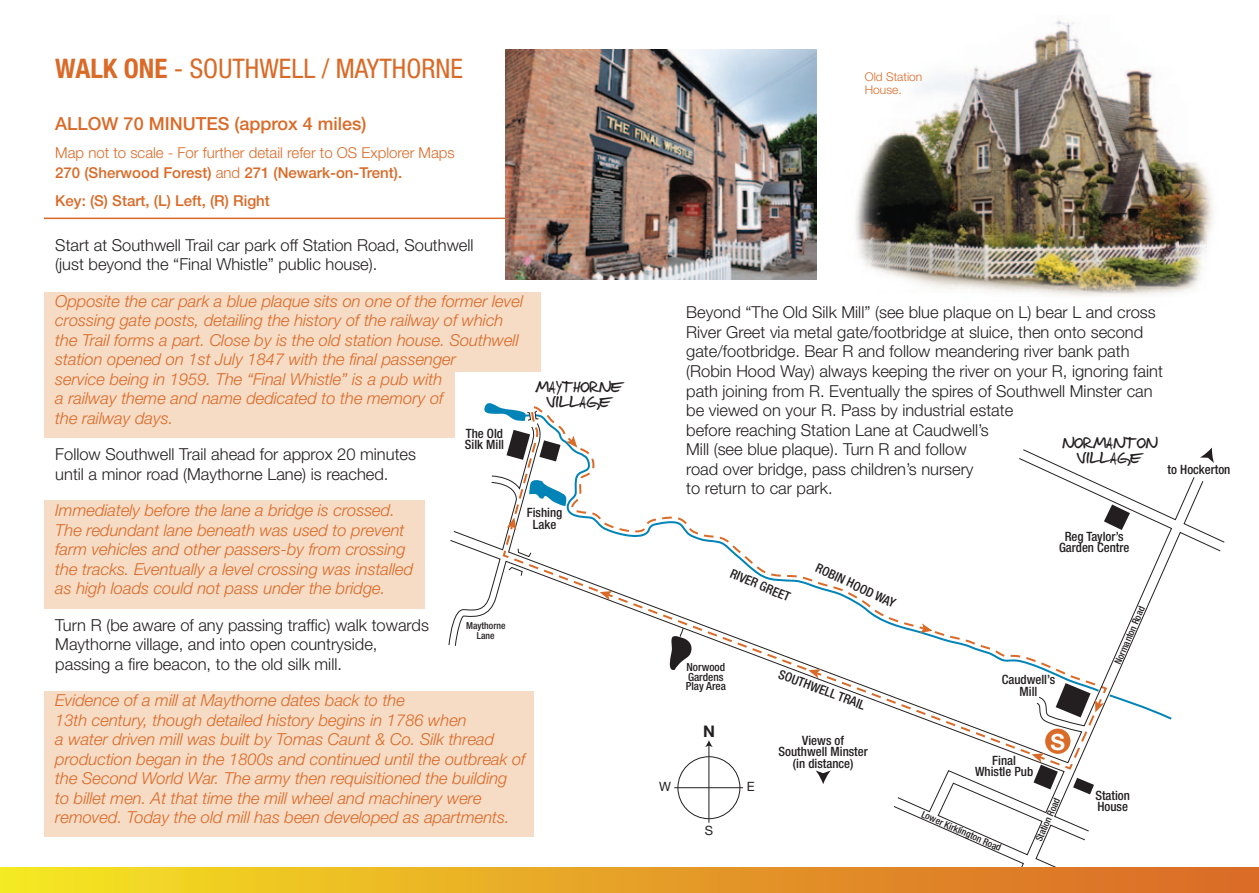
<style>
.page{position:relative;width:1259px;height:893px;background:#fff}
.page>*{position:absolute;margin:0;border:0;box-sizing:border-box;transform-origin:0 0}
.t1{font:condensed 27px "Helvetica Neue";color:#da6a27}
.t2{font:700 22.5px "Helvetica Neue";color:#fff}
.t3{font:500 18px "Helvetica Neue";color:#da6a27}
.t4{font:italic 300 16.5px/19.5px "Helvetica Neue";color:#da6a27}
.t5{font:300 16.5px/19.5px "Helvetica Neue";color:#231f20}
.t6{font:700 16.05px "Helvetica Neue";color:#231f20}
.t7{font:300 15px/19.5px "Helvetica Neue";color:#da6a27}
.t8{font:500 15px "Helvetica Neue";color:#da6a27}
.t9{font:14.4px/14.4px "Jose Fernandez";color:#231f20;text-align:center}
.t10{font:500 condensed 12.9px/11.2px "Helvetica Neue";color:#231f20;text-align:center}
.t11{font:12.9px "Helvetica Neue";color:#231f20}
.t12{font:300 12px/13.5px "Helvetica Neue";color:#da6a27}
.t13{font:500 condensed 11.25px/9.6px "Helvetica Neue";color:#231f20}
.t14{font:500 condensed 9.6px/9.6px "Helvetica Neue";color:#231f20;text-align:center}
.s1{font-weight:700}
.s2{font-weight:500}
</style>
<div class="page">
<hr style="left:44px;top:218px;width:543px;height:1px;background:#da6a27">
<div style="left:44px;top:292px;width:497px;height:146px;background:#f6dbc5"></div>
<div style="left:455px;top:372px;width:94px;height:74px;background:#fff"></div>
<div style="left:44px;top:500px;width:380px;height:109px;background:#f6dbc5"></div>
<div style="left:44px;top:691px;width:489px;height:146px;background:#f6dbc5"></div>
<img style="left:855px;top:18px;width:358px;height:278px">
<svg style="left:484px;top:403px;width:55px;height:18px"></svg>
<svg style="left:448px;top:422px;width:777px;height:445px"></svg>
<svg style="left:517px;top:548px;width:15px;height:10px"></svg>
<svg style="left:507px;top:566px;width:16px;height:11px"></svg>
<svg style="left:815px;top:770px;width:16px;height:14px"></svg>
<svg style="left:1199px;top:447px;width:15px;height:16px"></svg>
<svg style="left:808px;top:669px;width:13px;height:9px"></svg>
<svg style="left:599px;top:591px;width:13px;height:9px"></svg>
<svg style="left:507px;top:517px;width:9px;height:13px"></svg>
<svg style="left:566px;top:435px;width:11px;height:13px"></svg>
<svg style="left:920px;top:623px;width:12px;height:10px"></svg>
<svg style="left:1031px;top:683px;width:143px;height:111px"></svg>
<div style="left:677px;top:756px;width:63px;height:63px;border:1px solid #231f20;border-radius:50%"></div>
<hr style="left:708px;top:745px;width:1px;height:78px;background:#231f20">
<svg style="left:705px;top:740px;width:8px;height:7px"></svg>
<hr style="left:674px;top:787px;width:69px;height:1px;background:#231f20">
<img style="left:506px;top:50px;width:310px;height:230px">
<div style="left:0;top:867px;width:1259px;height:26px;background:linear-gradient(to right,#f5e423,#d96429)"></div>
<h1 class="t1" style="left:55px;top:52px;width:409px"><span class="s1">WALK ONE</span> - SOUTHWELL / MAYTHORNE</h1>
<p class="t3" style="left:55px;top:113px;width:313px">ALLOW 70 MINUTES (approx 4 miles)</p>
<p class="t7" style="left:55px;top:143px;width:401px">Map not to scale - For further detail refer to OS Explorer Maps<br><span class="s2">270 (Sherwood Forest)</span> and <span class="s2">271 (Newark-on-Trent).</span></p>
<p class="t8" style="left:55px;top:191px;width:216px">Key: (S) Start, (L) Left, (R) Right</p>
<p class="t5" style="left:55px;top:235px;width:420px">Start at Southwell Trail car park off Station Road, Southwell (just beyond the “Final Whistle” public house).</p>
<p class="t4" style="left:55px;top:291px;width:469px">Opposite the car park a blue plaque sits on one of the former level crossing gate posts, detailing the history of the railway of which the Trail forms a part. Close by is the old station house. Southwell station opened on 1st July 1847 with the final passenger<br>service being in 1959. The “Final Whistle” is a pub with<br>a railway theme and name dedicated to the memory of<br>the railway days.</p>
<p class="t5" style="left:55px;top:444px;width:362px">Follow Southwell Trail ahead for approx 20 minutes until a minor road (Maythorne Lane) is reached.</p>
<p class="t4" style="left:55px;top:500px;width:359px">Immediately before the lane a bridge is crossed.<br>The redundant lane beneath was used to prevent farm vehicles and other passers-by from crossing the tracks. Eventually a level crossing was installed as high loads could not pass under the bridge.</p>
<p class="t5" style="left:55px;top:615px;width:375px">Turn R (be aware of any passing traffic) walk towards<br>Maythorne village, and into open countryside, passing a fire beacon, to the old silk mill.</p>
<p class="t4" style="left:55px;top:690px;width:472px">Evidence of a mill at Maythorne dates back to the<br>13th century, though detailed history begins in 1786 when<br>a water driven mill was built by Tomas Caunt &amp; Co. Silk thread production began in the 1800s and continued until the outbreak of the Second World War. The army then requisitioned the building to billet men. At that time the mill wheel and machinery were removed. Today the old mill has been developed as apartments.</p>
<p class="t9" style="left:535px;top:380px;width:90px">MAYTHORNE<br>VILLAGE</p>
<p class="t10" style="left:465px;top:427px;width:41px;text-align:left">The Old<br>Silk Mill</p>
<p class="t10" style="left:527px;top:507px;width:37px">Fishing<br>Lake</p>
<p class="t14" style="left:466px;top:621px;width:41px">Maythorne<br>Lane</p>
<p class="t12" style="left:865px;top:69px;width:59px">Old Station<br>House.</p>
<p class="t11" style="left:659px;top:779px;width:13px">W</p>
<p class="t5" style="left:686px;top:302px;width:478px">Beyond “The Old Silk Mill” (see blue plaque on L) bear L and cross River Greet via metal gate/footbridge at sluice, then onto second gate/footbridge. Bear R and follow meandering river bank path (Robin Hood Way) always keeping the river on your R, ignoring faint path joining from R. Eventually the spires of Southwell Minster can be viewed on your R. Pass by industrial estate<br>before reaching Station Lane at Caudwell’s<br>Mill (see blue plaque). Turn R and follow<br>road over bridge, pass children’s nursery<br>to return to car park.</p>
<p class="t9" style="left:1062px;top:436px;width:96px">NORMANTON<br>VILLAGE</p>
<p class="t10" style="left:1167px;top:463px;width:64px">to Hockerton</p>
<p class="t10" style="left:733px;top:567px;width:66px;rotate:23deg">RIVER GREET</p>
<p class="t10" style="left:819px;top:562px;width:88px;rotate:25deg">ROBIN HOOD WAY</p>
<p class="t13" style="left:686px;top:662px;width:42px">Norwood<br>Gardens<br>Play Area</p>
<p class="t6" style="left:703px;top:721px;width:13px">N</p>
<p class="t11" style="left:705px;top:823px;width:10px">S</p>
<p class="t11" style="left:747px;top:779px;width:9px">E</p>
<p class="t10" style="left:781px;top:668px;width:93px;rotate:20deg">SOUTHWELL TRAIL</p>
<p class="t10" style="left:778px;top:735px;width:91px">Views of<br>Southwell Minster (in distance)</p>
<p class="t10" style="left:1059px;top:531px;width:72px">Reg Taylor’s<br>Garden Centre</p>
<p class="t10" style="left:1001px;top:674px;width:55px">Caudwell’s<br>Mill</p>
<p class="t10" style="left:975px;top:754px;width:60px">Final<br>Whistle Pub</p>
<h2 class="t2" style="left:1050px;top:728px;width:16px">S</h2>
<p class="t14" style="left:924px;top:809px;width:87px;rotate:24deg">Lower Kirklington Road</p>
<p class="t14" style="left:1033px;top:839px;width:49px;rotate:-66deg">Station Road</p>
<p class="t14" style="left:1113px;top:662px;width:64px;rotate:-67deg">Normanton Road</p>
<p class="t10" style="left:1095px;top:789px;width:36px;text-align:left">Station<br>House</p>
</div>
